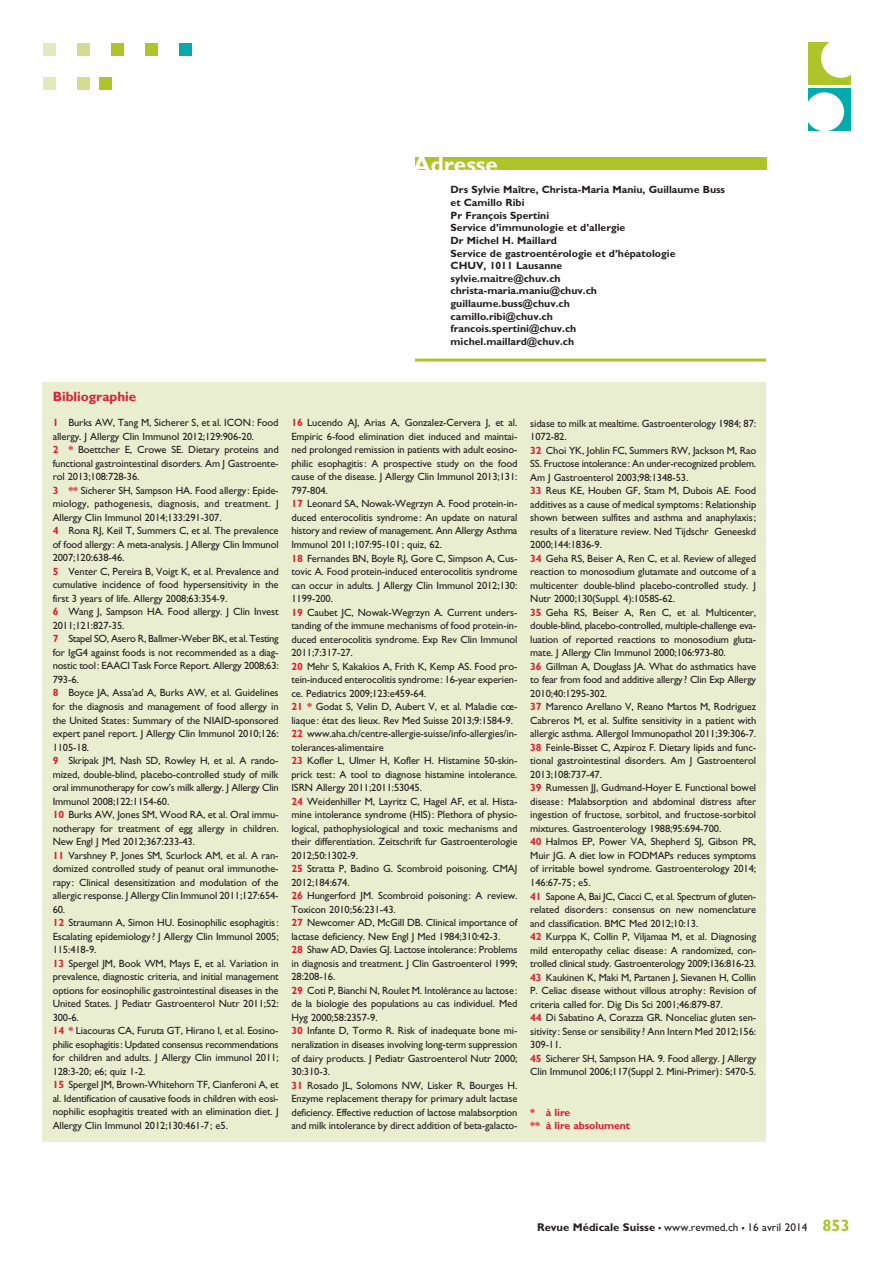
<style>
.page{position:relative;width:894px;height:1264px;background:#fff}
.page>*{position:absolute;margin:0;border:0;box-sizing:border-box;transform-origin:0 0}
.t1{font:700 22.5px "Gill Sans";color:#fff}
.t2{font:700 13.5px "Gill Sans";color:#db2032}
.t3{font:11.25px "Gill Sans";color:#231f20}
.t4{font:10.5px/13.5px "Gill Sans";letter-spacing:-.01em;color:#231f20}
.t5{font:700 10.5px/12.6px "Gill Sans";color:#231f20}
.t6{font:700 10.5px/13.5px "Gill Sans";letter-spacing:-.01em;color:#db2032}
.s1{font-weight:700;color:#db2032}
.s2{font-weight:700}
.s3{font-weight:700;font-size:16.5px}
.s4{font-weight:700;font-size:16.5px;color:#adc42b}
</style>
<div class="page">
<div style="left:179px;top:43px;width:12px;height:12px;background:#00aaad"></div>
<div style="left:145px;top:43px;width:12px;height:12px;background:#adc42b"></div>
<div style="left:111px;top:43px;width:12px;height:12px;background:#adc42b"></div>
<div style="left:77px;top:43px;width:12px;height:12px;background:#d2dd94"></div>
<div style="left:43px;top:43px;width:12px;height:12px;background:#e2e9bc"></div>
<div style="left:99px;top:77px;width:12px;height:12px;background:#adc42b"></div>
<div style="left:77px;top:77px;width:12px;height:12px;background:#d2dd94"></div>
<div style="left:43px;top:77px;width:12px;height:12px;background:#e2e9bc"></div>
<div style="left:808px;top:43px;width:42px;height:42px;background:#adc42b"></div>
<div style="left:820px;top:38px;width:39px;height:40px;background:#fff;border-radius:50%"></div>
<div style="left:808px;top:88px;width:42px;height:42px;background:#00aaad"></div>
<div style="left:804px;top:92px;width:39px;height:39px;background:#fff;border-radius:50%"></div>
<div style="left:415px;top:157px;width:350px;height:13px;background:#adc42b"></div>
<hr style="left:415px;top:358px;width:350px;height:3px;background:#adc42b">
<div style="left:43px;top:382px;width:722px;height:759px;background:#e9eed0"></div>
<h1 class="t1" style="left:413px;top:151px;width:86px">Adresse</h1>
<p class="t2" style="left:53px;top:389px;width:85px">Bibliographie</p>
<p class="t5" style="left:450px;top:183px;width:276px">Drs Sylvie Maître, Christa-Maria Maniu, Guillaume Buss et Camillo Ribi<br>Pr François Spertini<br>Service d’immunologie et d’allergie<br>Dr Michel H. Maillard<br>Service de gastroentérologie et d’hépatologie<br>CHUV, 1011 Lausanne<br>sylvie.maitre@chuv.ch<br>christa-maria.maniu@chuv.ch<br>guillaume.buss@chuv.ch<br>camillo.ribi@chuv.ch<br>francois.spertini@chuv.ch<br>michel.maillard@chuv.ch</p>
<p class="t4" style="left:53px;top:416px;width:227px"><span class="s1">1</span> Burks AW, Tang M, Sicherer S, et al. ICON: Food allergy. J Allergy Clin Immunol 2012;129:906-20.<br><span class="s1">2 *</span> Boettcher E, Crowe SE. Dietary proteins and functional gastrointestinal disorders. Am J Gastroente&shy;rol 2013;108:728-36.<br><span class="s1">3 **</span> Sicherer SH, Sampson HA. Food allergy: Epide&shy;miology, pathogenesis, diagnosis, and treatment. J Allergy Clin Immunol 2014;133:291-307.<br><span class="s1">4</span> Rona RJ, Keil T, Summers C, et al. The prevalence of food allergy: A meta-analysis. J Allergy Clin Immunol 2007;120:638-46.<br><span class="s1">5</span> Venter C, Pereira B, Voigt K, et al. Prevalence and cumulative incidence of food hypersensitivity in the first 3 years of life. Allergy 2008;63:354-9.<br><span class="s1">6</span> Wang J, Sampson HA. Food allergy. J Clin Invest 2011;121:827-35.<br><span class="s1">7</span> Stapel SO, Asero R, Ballmer-Weber BK, et al. Testing for IgG4 against foods is not recommended as a diag&shy;nostic tool: EAACI Task Force Report. Allergy 2008;63:<br>793-6.<br><span class="s1">8</span> Boyce JA, Assa’ad A, Burks AW, et al. Guidelines for the diagnosis and management of food allergy in the United States: Summary of the NIAID-sponsored expert panel report. J Allergy Clin Immunol 2010;126:<br>1105-18.<br><span class="s1">9</span> Skripak JM, Nash SD, Rowley H, et al. A rando&shy;mized, double-blind, placebo-controlled study of milk oral immunotherapy for cow’s milk allergy. J Allergy Clin Immunol 2008;122:1154-60.<br><span class="s1">10</span> Burks AW, Jones SM, Wood RA, et al. Oral immu&shy;notherapy for treatment of egg allergy in children.<br>New Engl J Med 2012;367:233-43.<br><span class="s1">11</span> Varshney P, Jones SM, Scurlock AM, et al. A ran&shy;domized controlled study of peanut oral immunothe&shy;rapy: Clinical desensitization and modulation of the allergic response. J Allergy Clin Immunol 2011;127:654- 60.<br><span class="s1">12</span> Straumann A, Simon HU. Eosinophilic esophagitis:<br>Escalating epidemiology? J Allergy Clin Immunol 2005; 115:418-9.<br><span class="s1">13</span> Spergel JM, Book WM, Mays E, et al. Variation in prevalence, diagnostic criteria, and initial management options for eosinophilic gastrointestinal diseases in the United States. J Pediatr Gastroenterol Nutr 2011;52:<br>300-6.<br><span class="s1">14 *</span> Liacouras CA, Furuta GT, Hirano I, et al. Eosino&shy;philic esophagitis: Updated consensus recommendations for children and adults. J Allergy Clin immunol 2011; 128:3-20; e6; quiz 1-2.<br><span class="s1">15</span> Spergel JM, Brown-Whitehorn TF, Cianferoni A, et al. Identification of causative foods in children with eosi&shy;nophilic esophagitis treated with an elimination diet. J Allergy Clin Immunol 2012;130:461-7; e5.</p>
<p class="t4" style="left:291px;top:416px;width:227px"><span class="s1">16</span> Lucendo AJ, Arias A, Gonzalez-Cervera J, et al.<br>Empiric 6-food elimination diet induced and maintai&shy;ned prolonged remission in patients with adult eosino&shy;philic esophagitis: A prospective study on the food cause of the disease. J Allergy Clin Immunol 2013;131:<br>797-804.<br><span class="s1">17</span> Leonard SA, Nowak-Wegrzyn A. Food protein-in&shy;duced enterocolitis syndrome: An update on natural history and review of management. Ann Allergy Asthma Immunol 2011;107:95-101; quiz, 62.<br><span class="s1">18</span> Fernandes BN, Boyle RJ, Gore C, Simpson A, Cus&shy;tovic A. Food protein-induced enterocolitis syndrome can occur in adults. J Allergy Clin Immunol 2012;130:<br>1199-200.<br><span class="s1">19</span> Caubet JC, Nowak-Wegrzyn A. Current unders&shy;tanding of the immune mechanisms of food protein-in&shy;duced enterocolitis syndrome. Exp Rev Clin Immunol 2011;7:317-27.<br><span class="s1">20</span> Mehr S, Kakakios A, Frith K, Kemp AS. Food pro&shy;tein-induced enterocolitis syndrome: 16-year experien&shy;ce. Pediatrics 2009;123:e459-64.<br><span class="s1">21 *</span> Godat S, Velin D, Aubert V, et al. Maladie cœ&shy;liaque: état des lieux. Rev Med Suisse 2013;9:1584-9.<br><span class="s1">22</span> www.aha.ch/centre-allergie-suisse/info-allergies/in&shy;tolerances-alimentaire<br><span class="s1">23</span> Kofler L, Ulmer H, Kofler H. Histamine 50-skin&shy;prick test: A tool to diagnose histamine intolerance.<br>ISRN Allergy 2011;2011:53045.<br><span class="s1">24</span> Weidenhiller M, Layritz C, Hagel AF, et al. Hista&shy;mine intolerance syndrome (HIS): Plethora of physio&shy;logical, pathophysiological and toxic mechanisms and their differentiation. Zeitschrift fur Gastroenterologie 2012;50:1302-9.<br><span class="s1">25</span> Stratta P, Badino G. Scombroid poisoning. CMAJ 2012;184:674.<br><span class="s1">26</span> Hungerford JM. Scombroid poisoning: A review.<br>Toxicon 2010;56:231-43.<br><span class="s1">27</span> Newcomer AD, McGill DB. Clinical importance of lactase deficiency. New Engl J Med 1984;310:42-3.<br><span class="s1">28</span> Shaw AD, Davies GJ. Lactose intolerance: Problems in diagnosis and treatment. J Clin Gastroenterol 1999; 28:208-16.<br><span class="s1">29</span> Coti P, Bianchi N, Roulet M. Intolérance au lactose: de la biologie des populations au cas individuel. Med Hyg 2000;58:2357-9.<br><span class="s1">30</span> Infante D, Tormo R. Risk of inadequate bone mi&shy;neralization in diseases involving long-term suppression of dairy products. J Pediatr Gastroenterol Nutr 2000; 30:310-3.<br><span class="s1">31</span> Rosado JL, Solomons NW, Lisker R, Bourges H.<br>Enzyme replacement therapy for primary adult lactase deficiency. Effective reduction of lactose malabsorption and milk intolerance by direct addition of beta-galacto-</p>
<p class="t4" style="left:530px;top:416px;width:227px">sidase to milk at mealtime. Gastroenterology 1984; 87:<br>1072-82.<br><span class="s1">32</span> Choi YK, Johlin FC, Summers RW, Jackson M, Rao SS. Fructose intolerance: An under-recognized problem.<br>Am J Gastroenterol 2003;98:1348-53.<br><span class="s1">33</span> Reus KE, Houben GF, Stam M, Dubois AE. Food additives as a cause of medical symptoms: Relationship shown between sulfites and asthma and anaphylaxis; results of a literature review. Ned Tijdschr Geneeskd 2000;144:1836-9.<br><span class="s1">34</span> Geha RS, Beiser A, Ren C, et al. Review of alleged reaction to monosodium glutamate and outcome of a multicenter double-blind placebo-controlled study. J Nutr 2000;130(Suppl. 4):1058S-62.<br><span class="s1">35</span> Geha RS, Beiser A, Ren C, et al. Multicenter, double-blind, placebo-controlled, multiple-challenge eva&shy;luation of reported reactions to monosodium gluta&shy;mate. J Allergy Clin Immunol 2000;106:973-80.<br><span class="s1">36</span> Gillman A, Douglass JA. What do asthmatics have to fear from food and additive allergy? Clin Exp Allergy 2010;40:1295-302.<br><span class="s1">37</span> Marenco Arellano V, Reano Martos M, Rodriguez Cabreros M, et al. Sulfite sensitivity in a patient with allergic asthma. Allergol Immunopathol 2011;39:306-7.<br><span class="s1">38</span> Feinle-Bisset C, Azpiroz F. Dietary lipids and func&shy;tional gastrointestinal disorders. Am J Gastroenterol 2013;108:737-47.<br><span class="s1">39</span> Rumessen JJ, Gudmand-Hoyer E. Functional bowel disease: Malabsorption and abdominal distress after ingestion of fructose, sorbitol, and fructose-sorbitol mixtures. Gastroenterology 1988;95:694-700.<br><span class="s1">40</span> Halmos EP, Power VA, Shepherd SJ, Gibson PR, Muir JG. A diet low in FODMAPs reduces symptoms of irritable bowel syndrome. Gastroenterology 2014; 146:67-75; e5.<br><span class="s1">41</span> Sapone A, Bai JC, Ciacci C, et al. Spectrum of gluten&shy;related disorders: consensus on new nomenclature and classification. BMC Med 2012;10:13.<br><span class="s1">42</span> Kurppa K, Collin P, Viljamaa M, et al. Diagnosing mild enteropathy celiac disease: A randomized, con&shy;trolled clinical study. Gastroenterology 2009;136:816-23.<br><span class="s1">43</span> Kaukinen K, Maki M, Partanen J, Sievanen H, Collin P. Celiac disease without villous atrophy: Revision of criteria called for. Dig Dis Sci 2001;46:879-87.<br><span class="s1">44</span> Di Sabatino A, Corazza GR. Nonceliac gluten sen&shy;sitivity: Sense or sensibility? Ann Intern Med 2012;156:<br>309-11.<br><span class="s1">45</span> Sicherer SH, Sampson HA. 9. Food allergy. J Allergy Clin Immunol 2006;117(Suppl 2. Mini-Primer): S470-5.</p>
<p class="t6" style="left:530px;top:1105px;width:101px">* à lire<br>** à lire absolument</p>
<p class="t3" style="left:537px;top:1220px;width:314px"><span class="s2">Revue Médicale Suisse</span> <span class="s3">–</span> www.revmed.ch <span class="s3">–</span> 16 avril 2014 <span class="s4">853</span></p>
</div>
